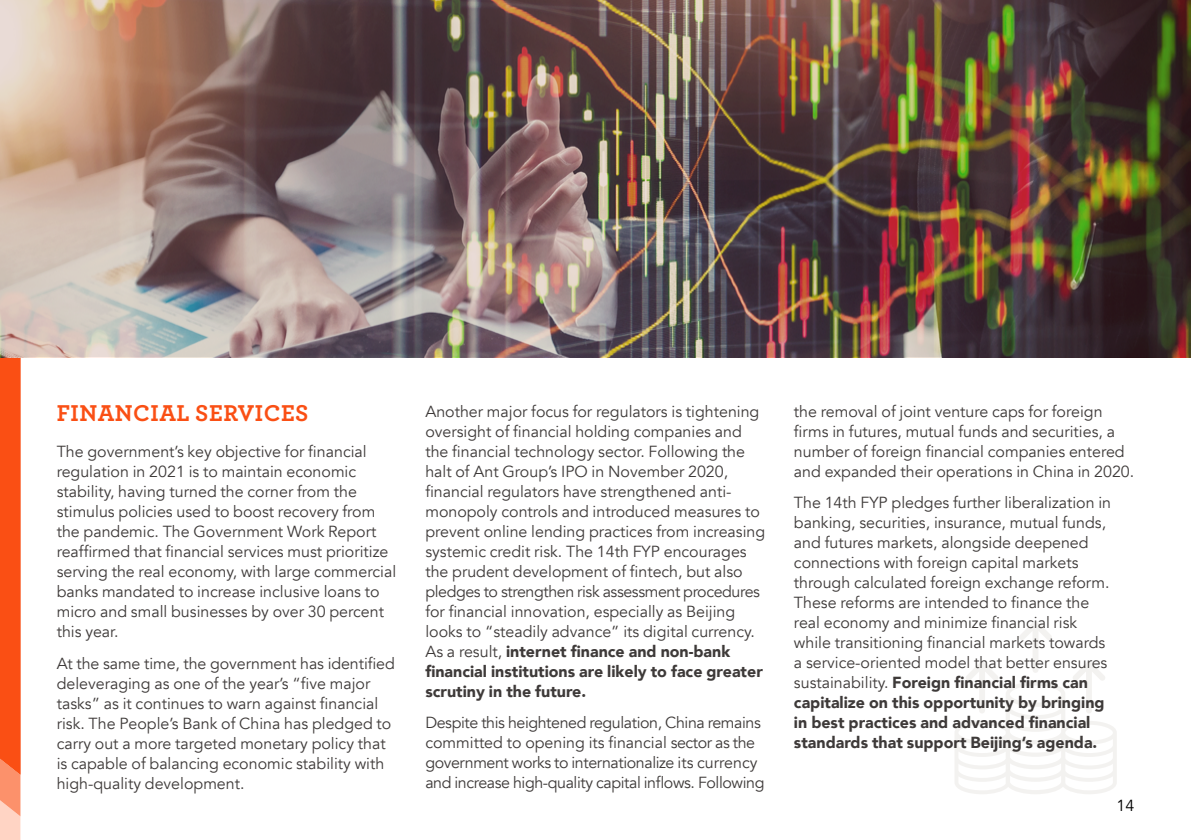
<style>
.page{position:relative;width:1191px;height:840px;background:#fff}
.page>*{position:absolute;margin:0;border:0;box-sizing:border-box;transform-origin:0 0}
.t1{font:700 24px "Archer";letter-spacing:.02em;color:#fa4f14}
.t2{font:16px/20px "Avenir";color:#3e3a39}
.t3{font:16px/20px "Avenir";letter-spacing:-.025em;color:#3e3a39}
.t4{font:16px "Avenir";color:#000}
.s1{font-weight:900}
</style>
<div class="page">
<svg style="left:0;top:357px;width:20px;height:482px;background:#fa5d27"></svg>
<svg style="left:955px;top:621px;width:161px;height:172px"></svg>
<img style="left:0;top:0;width:1191px;height:357px">
<h1 class="t1" style="left:57px;top:394px;width:253px">FINANCIAL SERVICES</h1>
<p class="t2" style="left:57px;top:441px;width:341px">The government’s key objective for financial regulation in 2021 is to maintain economic stability, having turned the corner from the stimulus policies used to boost recovery from the pandemic. The Government Work Report reaffirmed that financial services must prioritize serving the real economy, with large commercial banks mandated to increase inclusive loans to micro and small businesses by over 30 percent this year.</p>
<p class="t2" style="left:57px;top:653px;width:340px">At the same time, the government has identified deleveraging as one of the year’s “five major tasks” as it continues to warn against financial risk. The People’s Bank of China has pledged to carry out a more targeted monetary policy that is capable of balancing economic stability with high-quality development.</p>
<p class="t2" style="left:425px;top:401px;width:341px">Another major focus for regulators is tightening oversight of financial holding companies and the financial technology sector. Following the halt of Ant Group’s IPO in November 2020, financial regulators have strengthened anti&shy;monopoly controls and introduced measures to prevent online lending practices from increasing systemic credit risk. The 14th FYP encourages the prudent development of fintech, but also pledges to strengthen risk assessment procedures for financial innovation, especially as Beijing looks to “steadily advance” its digital currency.<br>As a result, <span class="s1">internet finance and non-bank financial institutions are likely to face greater scrutiny in the future.</span></p>
<p class="t3" style="left:425px;top:712px;width:341px">Despite this heightened regulation, China remains committed to opening its financial sector as the government works to internationalize its currency and increase high-quality capital inflows. Following</p>
<p class="t2" style="left:794px;top:401px;width:342px">the removal of joint venture caps for foreign firms in futures, mutual funds and securities, a number of foreign financial companies entered and expanded their operations in China in 2020.</p>
<p class="t2" style="left:794px;top:492px;width:319px">The 14th FYP pledges further liberalization in banking, securities, insurance, mutual funds, and futures markets, alongside deepened connections with foreign capital markets through calculated foreign exchange reform.<br>These reforms are intended to finance the real economy and minimize financial risk while transitioning financial markets towards a service-oriented model that better ensures sustainability. <span class="s1">Foreign financial firms can capitalize on this opportunity by bringing in best practices and advanced financial standards that support Beijing’s agenda.</span></p>
<p class="t4" style="left:1116px;top:795px;width:19px">14</p>
</div>
